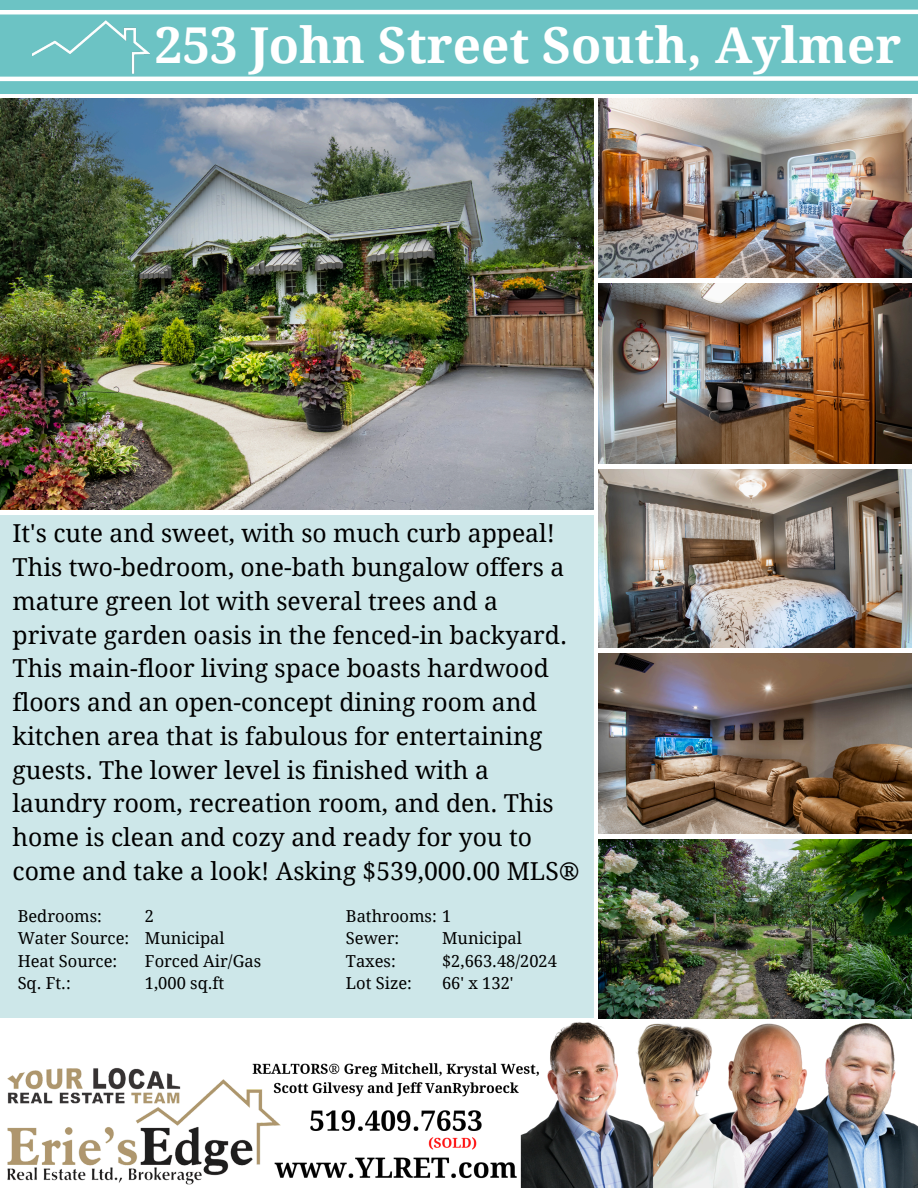
<style>
.page{position:relative;width:918px;height:1188px;background:#fff}
.page>*{position:absolute;margin:0;border:0;box-sizing:border-box;transform-origin:0 0}
.t1{font:700 49.5px "Droid Serif";color:#fff}
.t2{font:24.75px/33.8px "Droid Serif";color:#000}
.t3{font:16.5px "Droid Serif";color:#000}
</style>
<div class="page">
<img style="left:599px;top:99px;width:312px;height:179px">
<img style="left:599px;top:283px;width:312px;height:180px">
<img style="left:599px;top:469px;width:312px;height:179px">
<img style="left:599px;top:654px;width:312px;height:180px">
<img style="left:599px;top:839px;width:312px;height:179px">
<img style="left:0;top:99px;width:594px;height:411px">
<div style="left:0;top:0;width:918px;height:93px;background:#6cc3c4"></div>
<img style="left:32px;top:21px;width:117px;height:52px">
<div style="left:0;top:10px;width:918px;height:5px;background:#fff"></div>
<div style="left:0;top:76px;width:918px;height:5px;background:#fff"></div>
<div style="left:0;top:515px;width:593px;height:503px;background:#cde7e9"></div>
<img style="left:7px;top:1018px;width:911px;height:170px">
<p class="t1" style="left:155px;top:17px;width:748px">253 John Street South, Aylmer</p>
<h2 class="t2" style="left:13px;top:517px;width:569px">It's cute and sweet, with so much curb appeal!<br>This two-bedroom, one-bath bungalow offers a mature green lot with several trees and a private garden oasis in the fenced-in backyard.<br>This main-floor living space boasts hardwood floors and an open-concept dining room and kitchen area that is fabulous for entertaining guests. The lower level is finished with a laundry room, recreation room, and den. This home is clean and cozy and ready for you to come and take a look! Asking $539,000.00 MLS®</h2>
<p class="t3" style="left:18px;top:907px;width:86px">Bedrooms:</p>
<p class="t3" style="left:18px;top:929px;width:113px">Water Source:</p>
<p class="t3" style="left:18px;top:952px;width:101px">Heat Source:</p>
<p class="t3" style="left:18px;top:974px;width:55px">Sq. Ft.:</p>
<p class="t3" style="left:346px;top:907px;width:107px">Bathrooms: 1</p>
<p class="t3" style="left:442px;top:929px;width:81px">Municipal</p>
<p class="t3" style="left:442px;top:952px;width:116px">$2,663.48/2024</p>
<p class="t3" style="left:442px;top:974px;width:73px">66' x 132'</p>
<p class="t3" style="left:145px;top:907px;width:11px">2</p>
<p class="t3" style="left:145px;top:929px;width:81px">Municipal</p>
<p class="t3" style="left:145px;top:952px;width:118px">Forced Air/Gas</p>
<p class="t3" style="left:145px;top:974px;width:81px">1,000 sq.ft</p>
<p class="t3" style="left:346px;top:929px;width:55px">Sewer:</p>
<p class="t3" style="left:346px;top:952px;width:51px">Taxes:</p>
<p class="t3" style="left:346px;top:974px;width:68px">Lot Size:</p>
</div>
